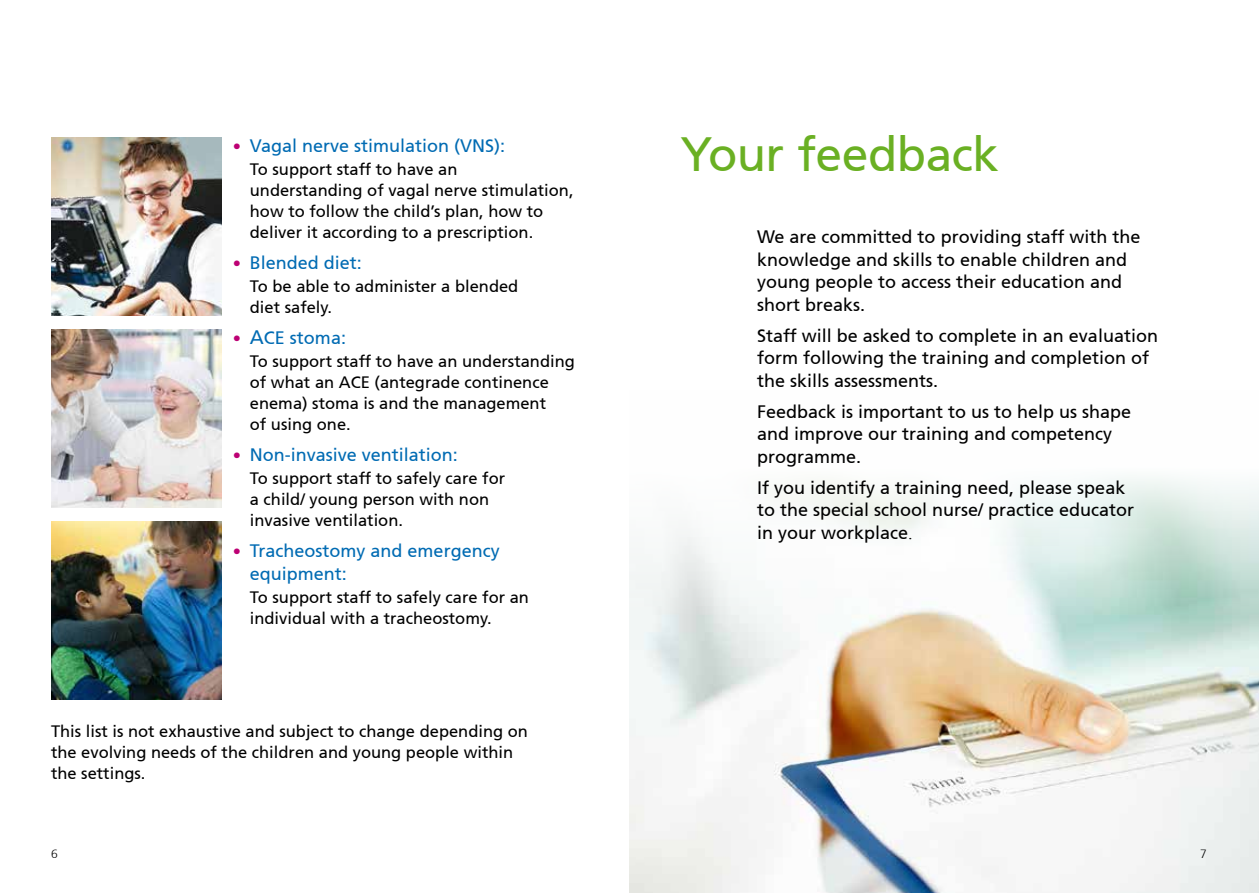
<style>
.page{position:relative;width:1259px;height:893px;background:#fff}
.page>*{position:absolute;margin:0;border:0;box-sizing:border-box;transform-origin:0 0}
.t1{font:48px "Frutiger 55 Roman";letter-spacing:-.015em;color:#6ab023}
.t2{font:18px/22.5px "Frutiger 55 Roman";color:#000}
.t3{font:18px/22.5px "Frutiger 55 Roman";color:#006bb3}
.t4{font:16.5px/21px "Frutiger 55 Roman";color:#000}
.t5{font:300 12px "Frutiger 45";color:#000}
.s1{font-size:16.5px;color:#bd0074}
.s2{font-size:19.5px}
.s3{font-family:"Times New Roman"}
</style>
<div class="page">
<img style="left:629px;top:478px;width:630px;height:415px">
<img style="left:51px;top:137px;width:170px;height:178px">
<img style="left:51px;top:329px;width:170px;height:178px">
<img style="left:51px;top:522px;width:170px;height:177px">
<p class="t3" style="left:233px;top:134px;width:274px"><span class="s1">•</span> Vagal nerve stimulation (VNS):</p>
<p class="t4" style="left:250px;top:159px;width:325px">To support staff to have an understanding of vagal nerve stimulation, how to follow the child’s plan, how to deliver it according to a prescription.</p>
<p class="t3" style="left:233px;top:251px;width:131px"><span class="s1">•</span> Blended diet:</p>
<p class="t4" style="left:250px;top:276px;width:270px">To be able to administer a blended diet safely.</p>
<p class="t3" style="left:233px;top:327px;width:115px"><span class="s1">•</span> <span class="s2">A</span>CE stoma:</p>
<p class="t4" style="left:250px;top:351px;width:326px">To support staff to have an understanding of what an ACE (antegrade continence enema) stoma is and the management<br>of using one.</p>
<p class="t3" style="left:233px;top:444px;width:227px"><span class="s1">•</span> Non-invasive ventilation:</p>
<p class="t4" style="left:250px;top:468px;width:257px">To support staff to safely care for a child/ young person with non invasive ventilation.</p>
<p class="t3" style="left:250px;top:540px;width:251px;text-indent:-17px"><span class="s1">•</span> Tracheostomy and emergency equipment:</p>
<p class="t4" style="left:250px;top:587px;width:281px">To support staff to safely care for an individual with a tracheostomy.</p>
<p class="t4" style="left:51px;top:721px;width:478px">This list is not exhaustive and subject to change depending on the evolving needs of the children and young people within the settings.</p>
<h1 class="t1" style="left:680px;top:126px;width:320px">Your feedback</h1>
<p class="t2" style="left:757px;top:226px;width:385px">We are committed to providing staff with the knowledge and skills to enable children and young people to access their education and short breaks.</p>
<p class="t2" style="left:757px;top:324px;width:402px">Staff will be asked to complete in an evaluation form following the training and completion of the skills assessments.</p>
<p class="t2" style="left:757px;top:400px;width:376px">Feedback is important to us to help us shape and improve our training and competency programme.</p>
<p class="t2" style="left:757px;top:476px;width:379px">If you identify a training need, please speak to the special school nurse/ practice educator in your workplace<span class="s3">.</span></p>
<p class="t5" style="left:51px;top:847px;width:8px">6</p>
<p class="t5" style="left:1200px;top:847px;width:8px">7</p>
</div>
